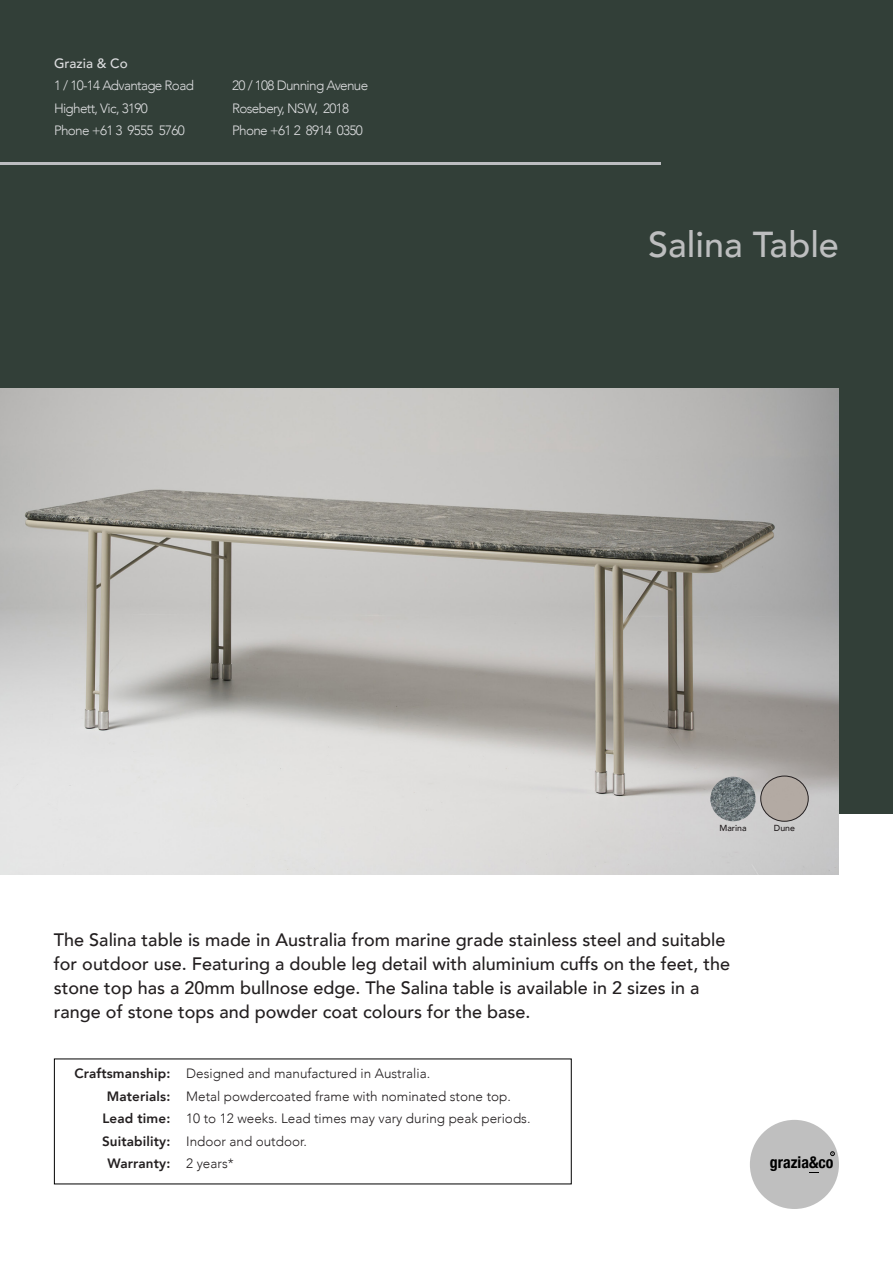
<style>
.page{position:relative;width:893px;height:1263px;background:#fff}
.page>*{position:absolute;margin:0;border:0;box-sizing:border-box;transform-origin:0 0}
.t1{font:500 36px "Avenir";color:#bdbebf}
.t2{font:500 18px/24px "Avenir";color:#231f20}
.t3{font:700 condensed 16.35px "Helvetica Neue";color:#000}
.t4{font:300 13.5px "Avenir";color:#231f20}
.t5{font:300 13.5px "Avenir";letter-spacing:-.05em;color:#dcdddf}
.t6{font:800 13.5px/22.5px "Avenir";letter-spacing:.01em;color:#231f20;text-align:center}
.t7{font:500 13.5px "Avenir";color:#dcdddf}
.t8{font:500 8.7px "Avenir";color:#231f20}
</style>
<div class="page">
<div style="left:0;top:0;width:893px;height:813px;background:#323f38"></div>
<hr style="left:0;top:162px;width:661px;height:3px;background:#bcbdc0">
<img style="left:0;top:389px;width:839px;height:485px">
<img style="left:710px;top:777px;width:46px;height:44px;border-radius:22px">
<img style="left:761px;top:776px;width:47px;height:45px">
<div style="left:760px;top:776px;width:48px;height:45px;border:1px solid #231f20;border-radius:50%"></div>
<div style="left:750px;top:1120px;width:89px;height:89px;background:#bfbfbf;border-radius:50%"></div>
<svg style="left:830px;top:1151px;width:4px;height:5px"></svg>
<p class="t7" style="left:54px;top:51px;width:75px">Grazia &amp; Co</p>
<p class="t5" style="left:54px;top:77px;width:141px">1 / 10-14 Advantage Road</p>
<p class="t5" style="left:54px;top:100px;width:95px">Highett, Vic, 3190</p>
<p class="t5" style="left:54px;top:122px;width:132px">Phone +61 3 9555 5760</p>
<p class="t5" style="left:232px;top:77px;width:138px">20 / 108 Dunning Avenue</p>
<p class="t5" style="left:232px;top:100px;width:119px">Rosebery, NSW, 2018</p>
<p class="t5" style="left:232px;top:122px;width:132px">Phone +61 2 8914 0350</p>
<p class="t1" style="left:648px;top:214px;width:192px">Salina Table</p>
<p class="t8" style="left:719px;top:820px;width:29px">Marina</p>
<p class="t8" style="left:774px;top:820px;width:23px">Dune</p>
<p class="t2" style="left:54px;top:926px;width:678px">The Salina table is made in Australia from marine grade stainless steel and suitable for outdoor use. Featuring a double leg detail with aluminium cuffs on the feet, the stone top has a 20mm bullnose edge. The Salina table is available in 2 sizes in a range of stone tops and powder coat colours for the base.</p>
<p class="t6" style="left:74px;top:1062px;width:97px">Craftsmanship:</p>
<p class="t6" style="left:107px;top:1084px;width:65px">Materials:</p>
<p class="t6" style="left:102px;top:1107px;width:69px">Lead time:</p>
<p class="t6" style="left:102px;top:1129px;width:70px">Suitability:<br>Warranty:</p>
<p class="t4" style="left:186px;top:1065px;width:246px">Designed and manufactured in Australia.</p>
<p class="t4" style="left:186px;top:1088px;width:326px">Metal powdercoated frame with nominated stone top.</p>
<p class="t4" style="left:186px;top:1110px;width:346px">10 to 12 weeks. Lead times may vary during peak periods.</p>
<p class="t4" style="left:186px;top:1133px;width:122px">Indoor and outdoor.</p>
<p class="t4" style="left:186px;top:1155px;width:49px">2 years*</p>
<p class="t3" style="left:770px;top:1149px;width:65px">grazia&amp;co</p>
</div>
